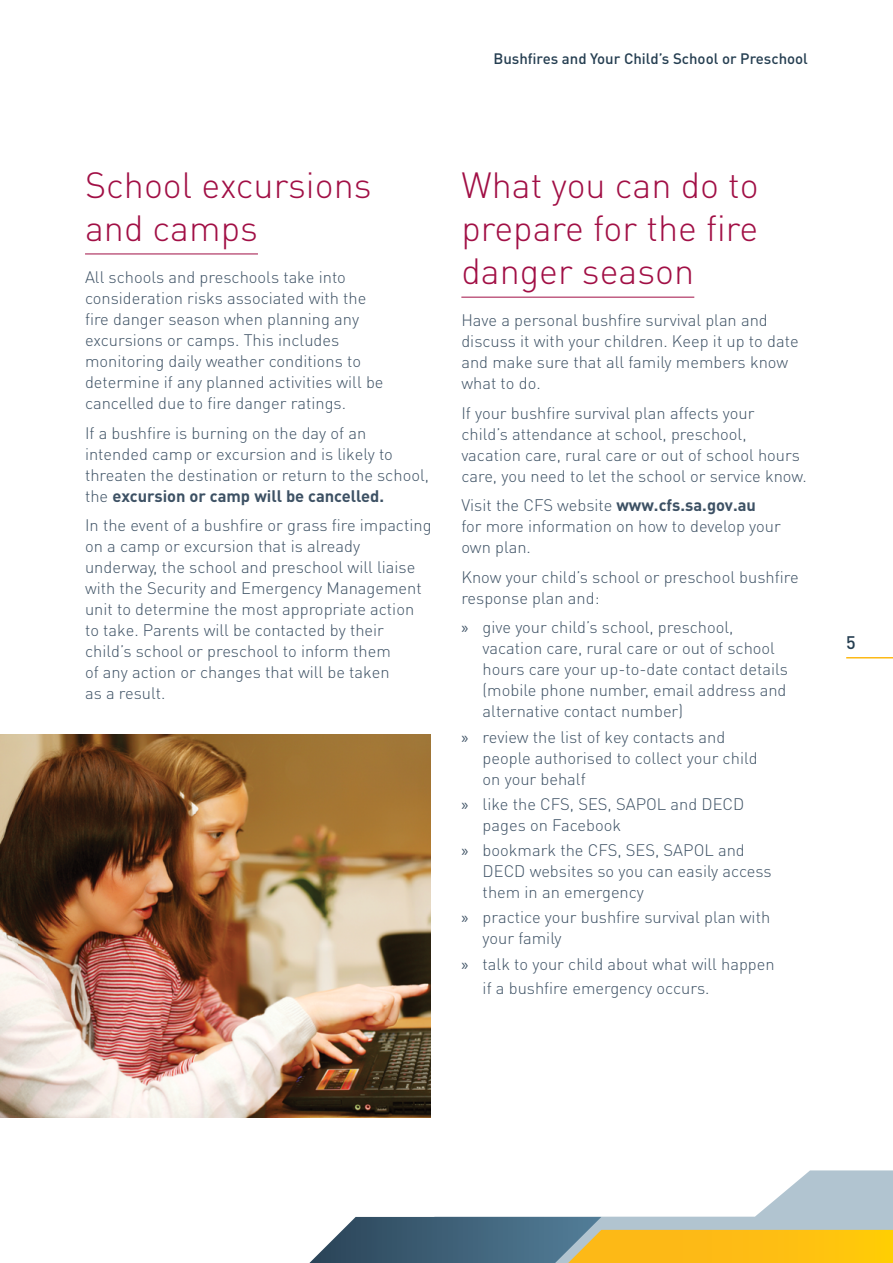
<style>
.page{position:relative;width:893px;height:1263px;background:#fff}
.page>*{position:absolute;margin:0;border:0;box-sizing:border-box;transform-origin:0 0}
.t1{font:300 36px/43.2px "DIN Pro";color:#a10f45}
.t2{font:500 18px "DIN Pro";color:#253e51}
.t3{font:300 16.5px/21px "DIN Pro";color:#3d5164}
.t4{font:500 15px "DIN Pro";color:#253e51}
.s1{font-weight:700}
.s2{font-family:"Myriad Pro";font-weight:400}
</style>
<div class="page">
<hr style="left:85px;top:254px;width:173px;height:1px;background:#a10f45">
<hr style="left:461px;top:297px;width:233px;height:1px;background:#a10f45">
<img style="left:1px;top:734px;width:430px;height:384px">
<svg style="left:356px;top:1170px;width:537px;height:47px"></svg>
<svg style="left:309px;top:1217px;width:584px;height:46px;background:#a19a65"></svg>
<hr style="left:846px;top:657px;width:47px;height:1px;background:#fdb916">
<p class="t4" style="left:493px;top:49px;width:316px">Bushfires and Your Child’s School or Preschool</p>
<h1 class="t1" style="left:85px;top:162px;width:288px">School excursions and camps</h1>
<p class="t3" style="left:85px;top:266px;width:300px">All schools and preschools take into consideration risks associated with the fire danger season when planning any excursions or camps. This includes monitoring daily weather conditions to determine if any planned activities will be cancelled due to fire danger ratings.</p>
<p class="t3" style="left:85px;top:421px;width:345px">If a bushfire is burning on the day of an intended camp or excursion and is likely to threaten the destination or return to the school, the <span class="s1">excursion or camp will be cancelled.</span></p>
<p class="t3" style="left:85px;top:514px;width:348px">In the event of a bushfire or grass fire impacting on a camp or excursion that is already underway, the school and preschool will liaise with the Security and Emergency Management unit to determine the most appropriate action to take. Parents will be contacted by their child’s school or preschool to inform them<br>of any action or changes that will be taken<br>as a result.</p>
<h1 class="t1" style="left:461px;top:162px;width:299px;text-align:justify">What you can do to prepare for the fire danger season</h1>
<p class="t3" style="left:461px;top:309px;width:339px">Have a personal bushfire survival plan and discuss it with your children. Keep it up to date and make sure that all family members know what to do.</p>
<p class="t3" style="left:461px;top:402px;width:347px">If your bushfire survival plan affects your<br>child’s attendance at school, preschool, vacation care, rural care or out of school hours care, you need to let the school or service know.</p>
<p class="t3" style="left:461px;top:494px;width:321px">Visit the CFS website <span class="s1">www.cfs.sa.gov.au<br></span>for more information on how to develop your own plan.</p>
<p class="t3" style="left:461px;top:566px;width:339px">Know your child’s school or preschool bushfire response plan and:</p>
<p class="t3" style="left:483px;top:616px;width:307px;text-indent:-21px"><span class="s2">»</span> give your child’s school, preschool, vacation care, rural care or out of school hours care your up-to-date contact details (mobile phone number, email address and alternative contact number)</p>
<p class="t3" style="left:483px;top:725px;width:277px;text-indent:-21px"><span class="s2">»</span> review the list of key contacts and people authorised to collect your child on your behalf</p>
<p class="t3" style="left:483px;top:793px;width:263px;text-indent:-21px"><span class="s2">»</span> like the CFS, SES, SAPOL and DECD pages on Facebook</p>
<p class="t3" style="left:483px;top:839px;width:291px;text-indent:-21px"><span class="s2">»</span> bookmark the CFS, SES, SAPOL and<br>DECD websites so you can easily access them in an emergency</p>
<p class="t3" style="left:483px;top:906px;width:289px;text-indent:-21px"><span class="s2">»</span> practice your bushfire survival plan with your family</p>
<p class="t3" style="left:483px;top:951px;width:294px;line-height:24px;text-indent:-21px"><span class="s2">»</span> talk to your child about what will happen if a bushfire emergency occurs.</p>
<p class="t2" style="left:846px;top:630px;width:11px">5</p>
</div>
